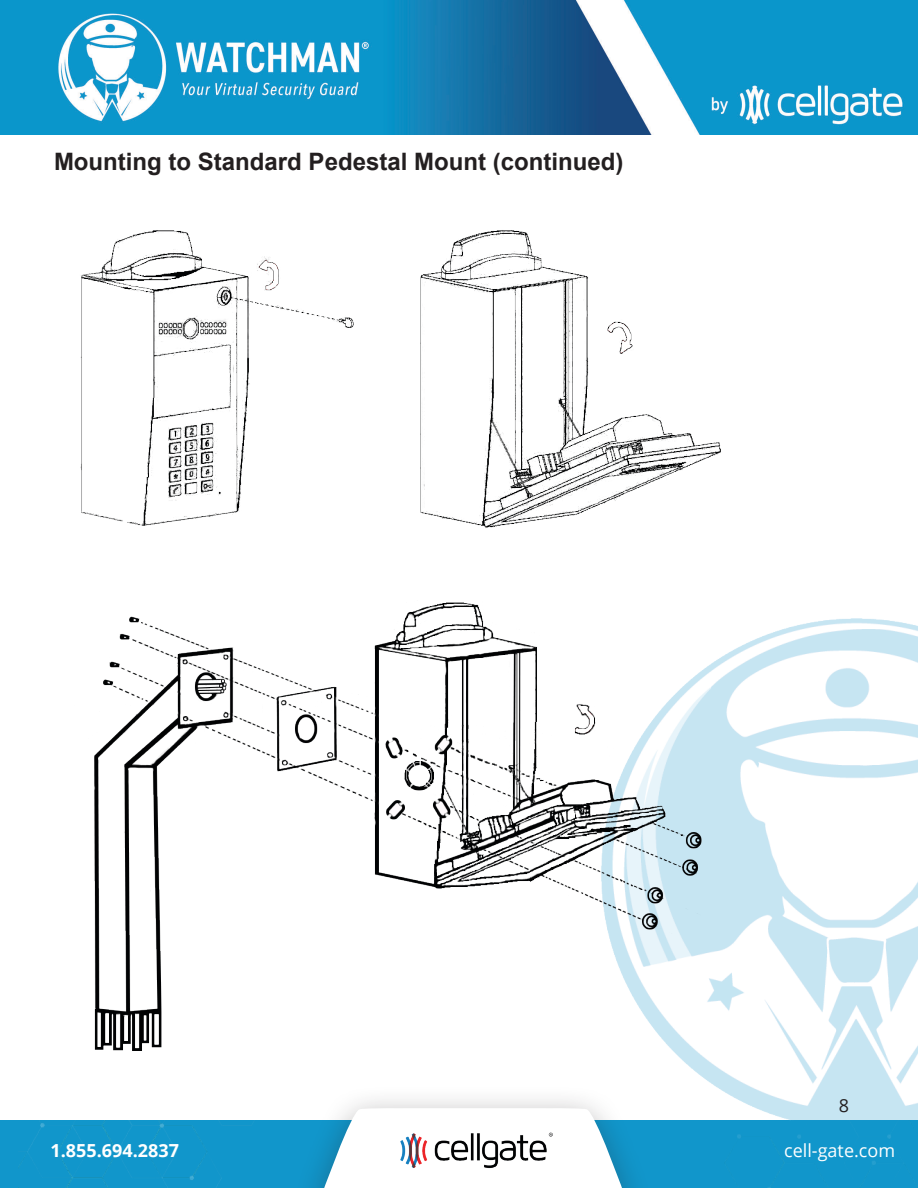
<style>
.page{position:relative;width:918px;height:1188px;background:#fff}
.page>*{position:absolute;margin:0;border:0;box-sizing:border-box;transform-origin:0 0}
.Heading_1{font:700 24px "Arial";color:#231f20}
.t1{font:700 18px "Open Sans";color:#fff}
.t2{font:18px "Open Sans";color:#fff}
.t3{font:18px "Open Sans";color:#231f20}
</style>
<div class="page">
<img style="left:0;top:0;width:918px;height:135px">
<div style="left:18px;top:1120px;width:900px;height:68px;background:#1196cb"></div>
<div style="left:293px;top:1085px;width:360px;height:103px;background:#231f20;opacity:.35"></div>
<svg style="left:320px;top:1108px;width:306px;height:80px"></svg>
<img style="left:386px;top:1127px;width:169px;height:54px">
<img style="left:576px;top:618px;width:342px;height:502px">
<img style="left:80px;top:230px;width:641px;height:298px">
<img style="left:94px;top:602px;width:615px;height:451px">
<p class="Heading_1" style="left:54px;top:146px;width:571px">Mounting to Standard Pedestal Mount (continued)</p>
<p class="t3" style="left:839px;top:1093px;width:12px">8</p>
<p class="t1" style="left:51px;top:1137px;width:130px">1.855.694.2837</p>
<p class="t2" style="left:784px;top:1138px;width:112px">cell-gate.com</p>
</div>
